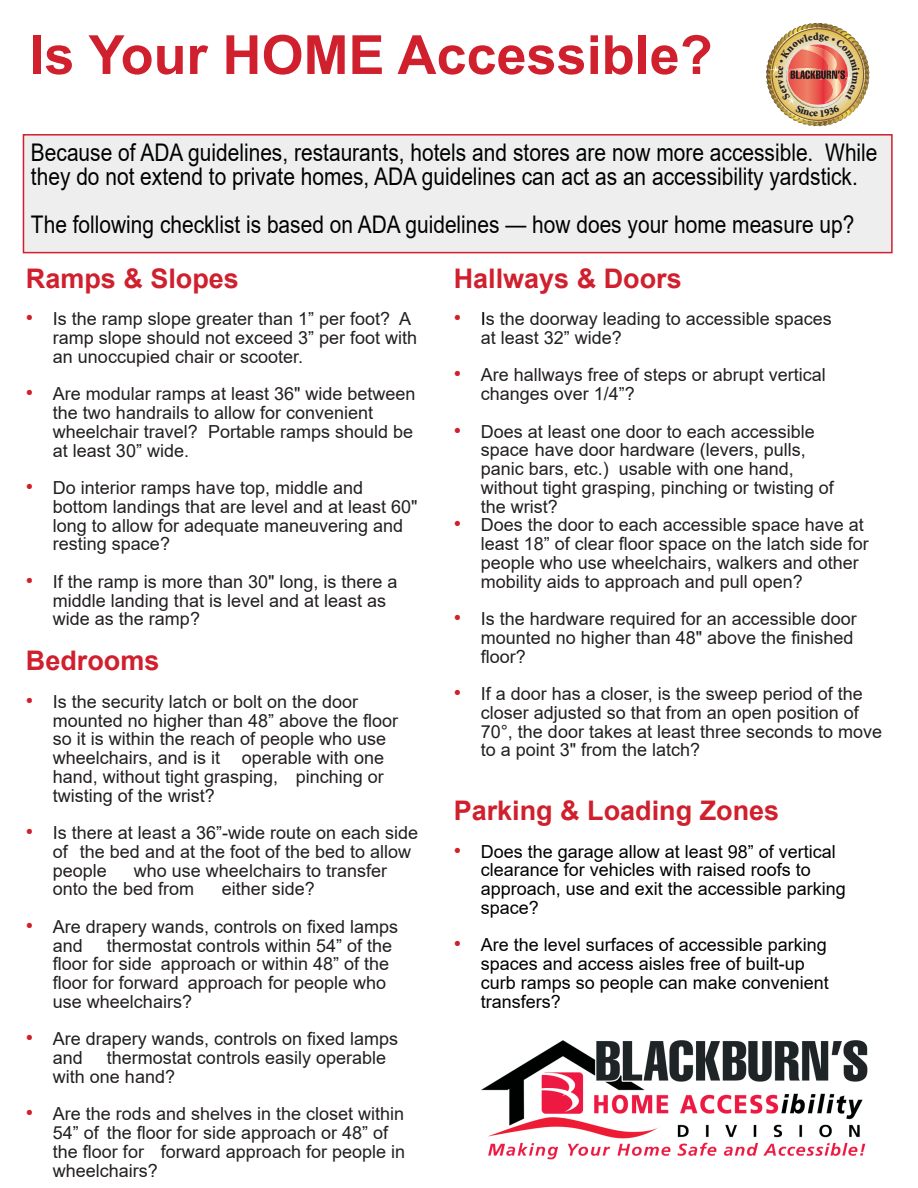
<style>
.page{position:relative;width:918px;height:1188px;background:#fff}
.page>*{position:absolute;margin:0;border:0;box-sizing:border-box;transform-origin:0 0}
.t1{font:700 54px "Arial";color:#d0202e}
.t2{font:700 27px "Arial";color:#d0202e}
.t3{font:24.3px/24px "Arial";color:#000101;scale:.86 1}
.t4{font:18px/18.8px "Arial";color:#231f20}
.t5{font:18px/18.8px "Arial";color:#000101}
.s1{font-size:21px;color:#d0202e}
.s2{color:#000101}
</style>
<div class="page">
<div style="left:23px;top:135px;width:869px;height:118px;background:#eeeeef"></div>
<div style="left:23px;top:134px;width:870px;height:119px;border:2px solid #d0202e"></div>
<img style="left:481px;top:1040px;width:387px;height:120px">
<img style="left:766px;top:23px;width:104px;height:103px">
<h1 class="t1" style="left:29px;top:17px;width:685px">Is Your HOME Accessible?</h1>
<h3 class="t3" style="left:31px;top:140px;width:986px">Because of ADA guidelines, restaurants, hotels and stores are now more accessible. While they do not extend to private homes, ADA guidelines can act as an accessibility yardstick.</h3>
<h3 class="t3" style="left:31px;top:212px;width:959px">The following checklist is based on ADA guidelines — how does your home measure up?</h3>
<h2 class="t2" style="left:26px;top:259px;width:215px">Ramps &amp; Slopes</h2>
<p class="t4" style="left:53px;top:309px;width:366px;text-indent:-27px"><span class="s1">•</span> Is the ramp slope greater than 1” per foot? A ramp slope should not exceed 3” per foot with an unoccupied chair or scooter.</p>
<p class="t4" style="left:53px;top:384px;width:364px;text-indent:-27px"><span class="s1">•</span> Are modular ramps at least 36" wide between the two handrails to allow for convenient wheelchair travel? Portable ramps should be at least 30” wide.</p>
<p class="t4" style="left:53px;top:478px;width:366px;text-indent:-27px"><span class="s1">•</span> Do interior ramps have top, middle and bottom landings that are level and at least 60" long to allow for adequate maneuvering and resting space?</p>
<p class="t4" style="left:53px;top:572px;width:346px;text-indent:-27px"><span class="s1">•</span> If the ramp is more than 30" long, is there a middle landing that is level and at least as wide as the ramp?</p>
<h2 class="t2" style="left:26px;top:642px;width:135px">Bedrooms</h2>
<p class="t4" style="left:53px;top:692px;width:347px;text-indent:-27px"><span class="s1">•</span> Is the security latch or bolt on the door mounted no higher than 48” above the floor so it is within the reach of people who use wheelchairs, and is it operable with one hand, without tight grasping, pinching or twisting of the wrist?</p>
<p class="t4" style="left:53px;top:823px;width:367px;text-indent:-27px"><span class="s1">•</span> Is there at least a 36”-wide route on each side of the bed and at the foot of the bed to allow people</p>
<h2 class="t2" style="left:454px;top:259px;width:230px">Hallways &amp; Doors</h2>
<p class="t4" style="left:481px;top:309px;width:353px;text-indent:-27px"><span class="s1">•</span> <span class="s2">I</span>s the doorway leading to accessible spaces at least 32” wide?</p>
<p class="t4" style="left:481px;top:365px;width:347px;text-indent:-27px"><span class="s1">•</span> Are hallways free of steps or abrupt vertical changes over 1/4”?</p>
<p class="t4" style="left:481px;top:422px;width:355px;text-indent:-27px"><span class="s1">•</span> Does at least one door to each accessible space have door hardware (levers, pulls, panic bars, etc.) usable with one hand, without tight grasping, pinching or twisting of the wrist?</p>
<p class="t4" style="left:481px;top:515px;width:390px;text-indent:-27px"><span class="s1">•</span> Does the door to each accessible space have at least 18” of clear floor space on the latch side for people who use wheelchairs, walkers and other mobility aids to approach and pull open?</p>
<p class="t4" style="left:481px;top:609px;width:378px;text-indent:-27px"><span class="s1">•</span> Is the hardware required for an accessible door mounted no higher than 48" above the finished floor?</p>
<p class="t4" style="left:481px;top:684px;width:403px;text-indent:-27px"><span class="s1">•</span> If a door has a closer, is the sweep period of the closer adjusted so that from an open position of 70°, the door takes at least three seconds to move to a point 3" from the latch?</p>
<h2 class="t2" style="left:454px;top:792px;width:327px">Parking &amp; Loading Zones</h2>
<p class="t5" style="left:481px;top:842px;width:367px;text-indent:-27px"><span class="s1">•</span> Does the garage allow at least 98” of vertical clearance for vehicles with raised roofs to approach, use and exit the accessible parking space?</p>
<p class="t5" style="left:481px;top:935px;width:350px;text-indent:-27px"><span class="s1">•</span> Are the level surfaces of accessible parking spaces and access aisles free of built-up curb ramps so people can make convenient transfers?</p>
<p class="t4" style="left:53px;top:861px;width:336px;text-indent:81px">who use wheelchairs to transfer onto the bed from</p>
<p class="t4" style="left:222px;top:879px;width:95px">either side?</p>
<p class="t4" style="left:53px;top:917px;width:347px;text-indent:-27px"><span class="s1">•</span> Are drapery wands, controls on fixed lamps and</p>
<p class="t4" style="left:53px;top:936px;width:341px;text-indent:54px">thermostat controls within 54” of the floor for side approach or within 48” of the floor for forward approach for people who use wheelchairs?</p>
<p class="t4" style="left:53px;top:1029px;width:347px;text-indent:-27px"><span class="s1">•</span> Are drapery wands, controls on fixed lamps and</p>
<p class="t4" style="left:53px;top:1048px;width:335px;text-indent:54px">thermostat controls easily operable with one hand?</p>
<p class="t4" style="left:53px;top:1104px;width:354px;text-indent:-27px"><span class="s1">•</span> Are the rods and shelves in the closet within 54” of the floor for side approach or 48” of the floor for forward approach for people in wheelchairs?</p>
</div>
